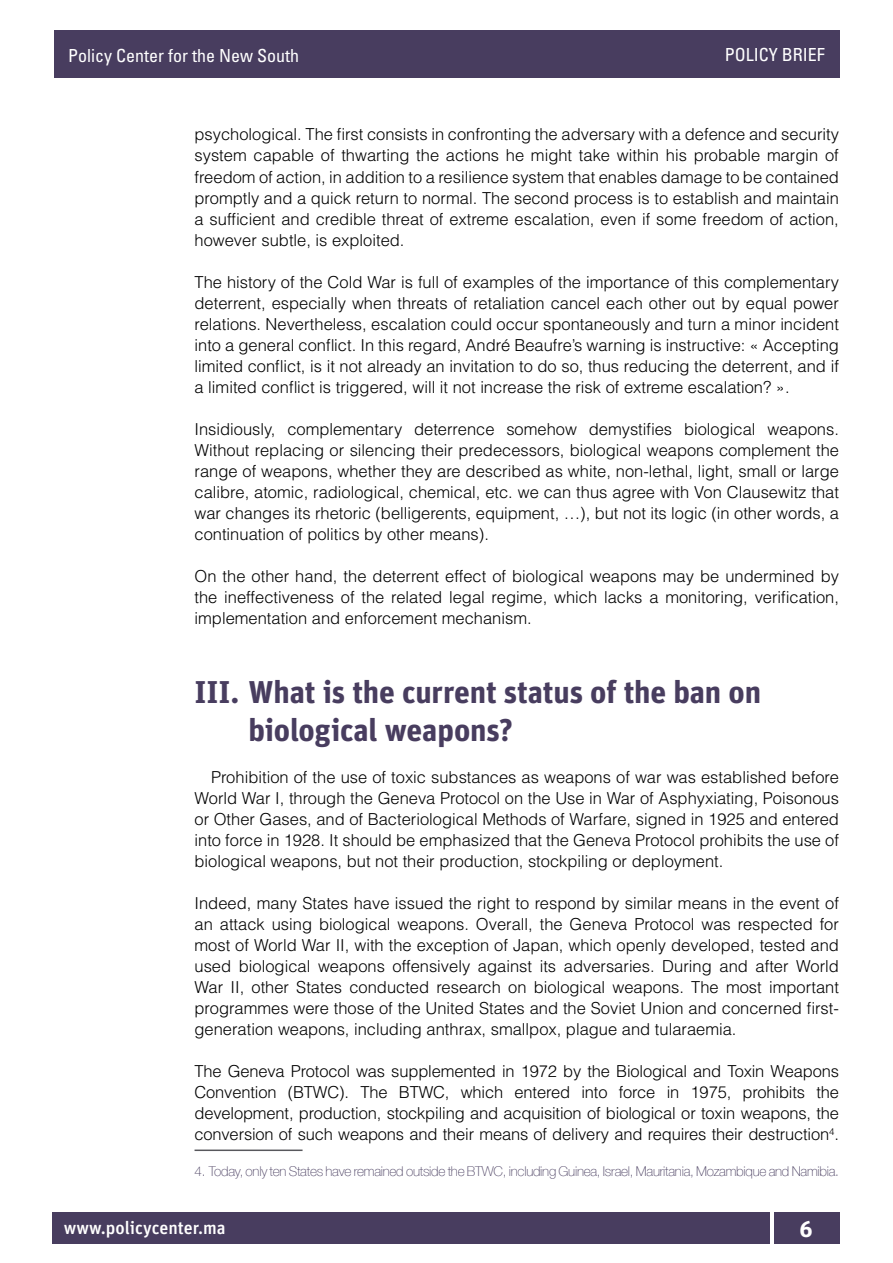
<style>
.page{position:relative;width:893px;height:1263px;background:#fff}
.page>*{position:absolute;margin:0;border:0;box-sizing:border-box;transform-origin:0 0}
.t1{font:700 31.5px/37.8px "Unit Pro";letter-spacing:-.005em;color:#483d5f}
.t2{font:700 22.5px "Unit Pro";color:#fff}
.t3{font:condensed 18px "Univers LT Std";color:#fff}
.t4{font:500 18px "Unit Pro";color:#fff}
.t5{font:300 16.5px/21px "Helvetica LT Std";color:#000;text-align:justify}
.t6{font:100 13.5px "Helvetica Neue LT Com";letter-spacing:-.02em;color:#483d5f}
</style>
<div class="page">
<div style="left:52px;top:1212px;width:718px;height:31px;background:#483d5f"></div>
<div style="left:774px;top:1212px;width:65px;height:31px;background:#483d5f"></div>
<div style="left:54px;top:30px;width:785px;height:48px;background:#483d5f"></div>
<hr style="left:195px;top:1149px;width:108px;height:2px;background:#58585c">
<p class="t3" style="left:68px;top:44px;width:232px">Policy Center for the New South</p>
<p class="t3" style="left:725px;top:43px;width:102px">POLICY BRIEF</p>
<p class="t5" style="left:195px;top:124px;width:646px">psychological. The first consists in confronting the adversary with a defence and security system capable of thwarting the actions he might take within his probable margin of freedom of action, in addition to a resilience system that enables damage to be contained promptly and a quick return to normal. The second process is to establish and maintain a sufficient and credible threat of extreme escalation, even if some freedom of action, however subtle, is exploited.</p>
<p class="t5" style="left:195px;top:271px;width:646px">The history of the Cold War is full of examples of the importance of this complementary deterrent, especially when threats of retaliation cancel each other out by equal power relations. Nevertheless, escalation could occur spontaneously and turn a minor incident into a general conflict. In this regard, André Beaufre’s warning is instructive: « Accepting limited conflict, is it not already an invitation to do so, thus reducing the deterrent, and if a limited conflict is triggered, will it not increase the risk of extreme escalation? ».</p>
<p class="t5" style="left:195px;top:418px;width:646px">Insidiously, complementary deterrence somehow demystifies biological weapons.<br>Without replacing or silencing their predecessors, biological weapons complement the range of weapons, whether they are described as white, non-lethal, light, small or large calibre, atomic, radiological, chemical, etc. we can thus agree with Von Clausewitz that war changes its rhetoric (belligerents, equipment, …), but not its logic (in other words, a continuation of politics by other means).</p>
<p class="t5" style="left:195px;top:565px;width:646px">On the other hand, the deterrent effect of biological weapons may be undermined by the ineffectiveness of the related legal regime, which lacks a monitoring, verification, implementation and enforcement mechanism.</p>
<h1 class="t1" style="left:249px;top:673px;width:514px;text-indent:-54px">III. What is the current status of the ban on biological weapons?</h1>
<p class="t5" style="left:195px;top:767px;width:646px;text-indent:16px">Prohibition of the use of toxic substances as weapons of war was established before World War I, through the Geneva Protocol on the Use in War of Asphyxiating, Poisonous or Other Gases, and of Bacteriological Methods of Warfare, signed in 1925 and entered into force in 1928. It should be emphasized that the Geneva Protocol prohibits the use of biological weapons, but not their production, stockpiling or deployment.</p>
<p class="t5" style="left:195px;top:893px;width:646px">Indeed, many States have issued the right to respond by similar means in the event of an attack using biological weapons. Overall, the Geneva Protocol was respected for most of World War II, with the exception of Japan, which openly developed, tested and used biological weapons offensively against its adversaries. During and after World War II, other States conducted research on biological weapons. The most important programmes were those of the United States and the Soviet Union and concerned first&shy;generation weapons, including anthrax, smallpox, plague and tularaemia.</p>
<p class="t5" style="left:195px;top:1061px;width:646px">The Geneva Protocol was supplemented in 1972 by the Biological and Toxin Weapons Convention (BTWC). The BTWC, which entered into force in 1975, prohibits the development, production, stockpiling and acquisition of biological or toxin weapons, the conversion of such weapons and their means of delivery and requires their destruction<sup>4</sup>.</p>
<p class="t6" style="left:195px;top:1163px;width:646px">4. Today, only ten States have remained outside the BTWC, including Guinea, Israel, Mauritania, Mozambique and Namibia.</p>
<p class="t4" style="left:64px;top:1216px;width:164px">www.policycenter.ma</p>
<h2 class="t2" style="left:799px;top:1214px;width:15px">6</h2>
</div>
